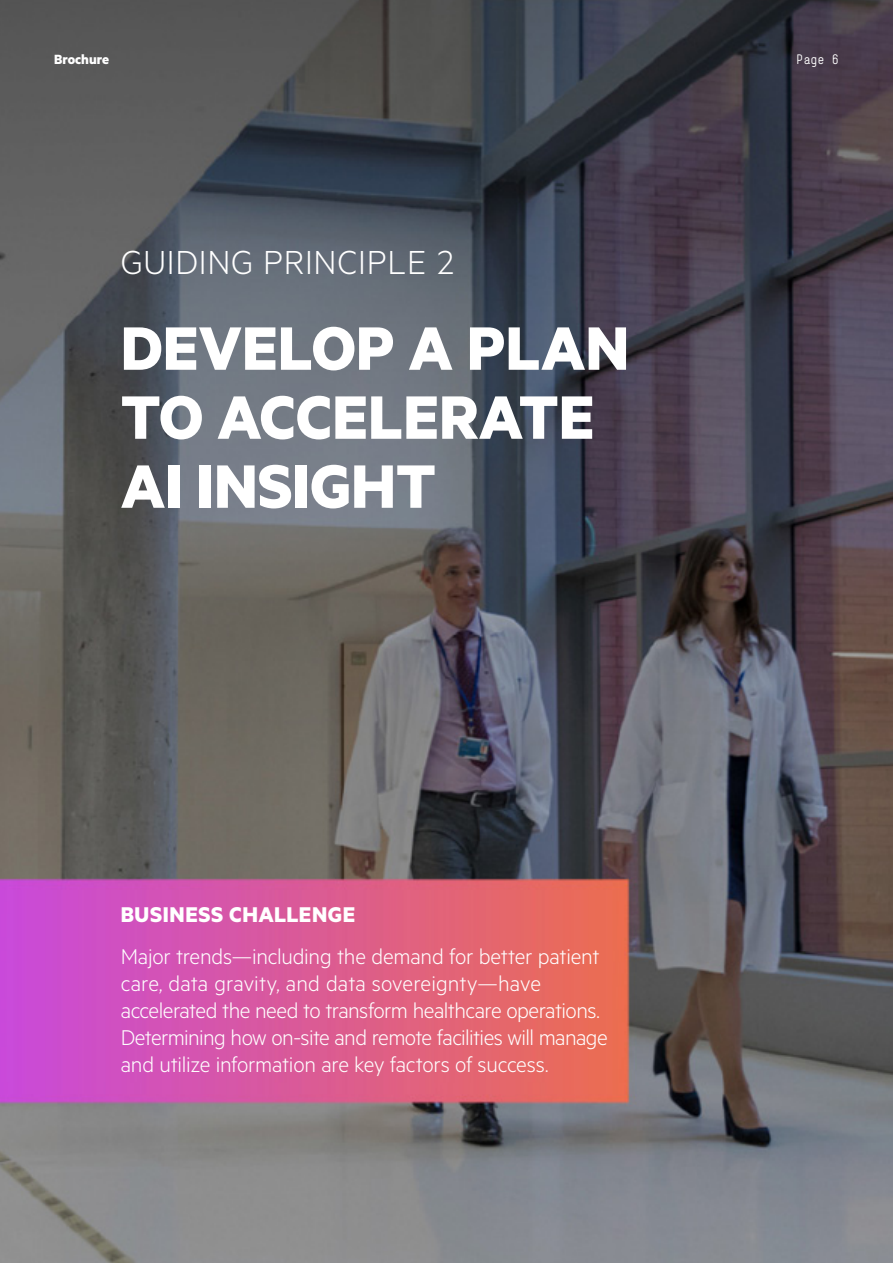
<style>
.page{position:relative;width:893px;height:1263px;background:#fff}
.page>*{position:absolute;margin:0;border:0;box-sizing:border-box;transform-origin:0 0}
.Headline_MetricHPE_B{font:700 69px/69px "Metric HPE";color:#fff}
.Cover_Subhead_Metric{font:300 37.5px "Metric HPE";letter-spacing:.02em;color:#fff}
.Body_text_MetricHPE{font:300 24px/27px "Metric HPE";letter-spacing:-.015em;color:#fff}
.Body_subheadline_Met{font:700 24px "Metric HPE";letter-spacing:.025em;color:#fff}
.t1{font:700 15px "Metric HPE";color:#fff}
.Page_number_HPE_Simp{font:13.5px "HPE Simple";color:#fff}
</style>
<div class="page">
<img style="left:0;top:0;width:893px;height:1263px">
<p class="t1" style="left:54px;top:50px;width:57px">Brochure</p>
<p class="Page_number_HPE_Simp" style="left:796px;top:52px;width:44px">Page 6</p>
<p class="Cover_Subhead_Metric" style="left:121px;top:240px;width:336px">GUIDING PRINCIPLE 2</p>
<p class="Headline_MetricHPE_B" style="left:121px;top:312px;width:510px">DEVELOP A PLAN<br>TO ACCELERATE<br>AI INSIGHT</p>
<p class="Body_subheadline_Met" style="left:121px;top:900px;width:236px">BUSINESS CHALLENGE</p>
<p class="Body_text_MetricHPE" style="left:121px;top:942px;width:489px">Major trends—including the demand for better patient care, data gravity, and data sovereignty—have accelerated the need to transform healthcare operations.<br>Determining how on-site and remote facilities will manage and utilize information are key factors of success.</p>
</div>
